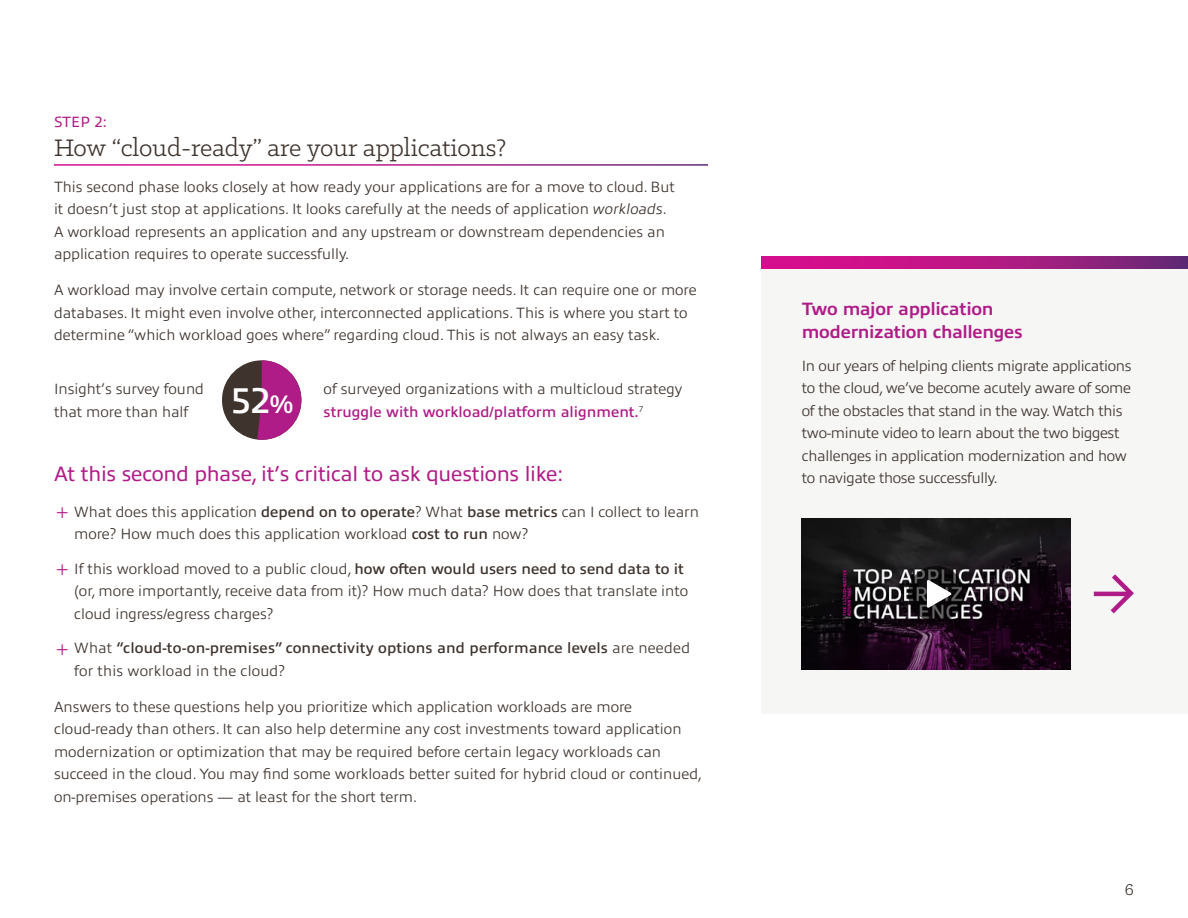
<style>
.page{position:relative;width:1188px;height:918px;background:#fff}
.page>*{position:absolute;margin:0;border:0;box-sizing:border-box;transform-origin:0 0}
.Body{font:600 36px "Allumi Pro";color:#fff}
.H1_RULE_-_TOC{font:27px "Klinic Slab";color:#3e332d}
.t1{font:21px "Allumi Pro";letter-spacing:-.01em;color:#b01c87}
.t2{font:700 18px/22.5px "Allumi Pro";letter-spacing:-.015em;color:#b01c87}
.t3{font:18px "Klinic Slab";color:#3e332d}
.Body-2{font:300 15px/22.5px "Allumi Pro";color:#3e332d}
.Body-3{font:300 15px/22.5px "Allumi Pro";letter-spacing:-.02em;color:#3e332d}
.t4{font:600 15px/22.5px "Allumi Pro";letter-spacing:.01em;color:#3e332d}
.Chapter_name{font:15px "Allumi Pro";color:#b01c87}
.s1{font-style:italic}
.s2{font-size:25.5px}
.s3{font-weight:600;color:#b01c87}
.s4{font-weight:200;font-size:19.5px;color:#b01c87}
.s5{font-weight:600}
.s6{font-weight:300}
</style>
<div class="page">
<div style="left:761px;top:268px;width:427px;height:446px;background:#f6f6f5"></div>
<svg style="left:761px;top:256px;width:427px;height:12px;background:#ad1983"></svg>
<div style="left:222px;top:360px;width:79px;height:80px;background:#3e332d;border-radius:50%"></div>
<svg style="left:257px;top:360px;width:44px;height:80px"></svg>
<img style="left:802px;top:518px;width:269px;height:151px">
<svg style="left:908px;top:566px;width:56px;height:56px;background:#232223"></svg>
<svg style="left:927px;top:580px;width:25px;height:28px"></svg>
<hr style="left:1094px;top:592px;width:36px;height:4px;background:#b01c87">
<svg style="left:1106px;top:574px;width:28px;height:40px"></svg>
<p class="Chapter_name" style="left:54px;top:111px;width:54px">STEP 2:</p>
<p class="H1_RULE_-_TOC" style="left:54px;top:130px;width:454px">How “cloud-ready” are your applications?</p>
<p class="Body-2" style="left:54px;top:174px;width:622px">This second phase looks closely at how ready your applications are for a move to cloud. But it doesn’t just stop at applications. It looks carefully at the needs of application <span class="s1">workloads</span>.<br>A workload represents an application and any upstream or downstream dependencies an application requires to operate successfully.</p>
<p class="Body-2" style="left:54px;top:277px;width:644px">A workload may involve certain compute, network or storage needs. It can require one or more databases. It might even involve other, interconnected applications. This is where you start to determine “which workload goes where” regarding cloud. This is not always an easy task.</p>
<p class="Body-2" style="left:54px;top:377px;width:151px">Insight’s survey found that more than half</p>
<p class="Body" style="left:230px;top:374px;width:64px">52<span class="s2">%</span></p>
<p class="Body-2" style="left:324px;top:377px;width:360px">of surveyed organizations with a multicloud strategy <span class="s3">struggle with workload/platform alignment.</span><sup>7</sup></p>
<h2 class="t1" style="left:54px;top:458px;width:511px">At this second phase, it’s critical to ask questions like:</h2>
<p class="Body-2" style="left:74px;top:499px;width:626px;text-indent:-20px"><span class="s4">͓</span> What does this application <span class="s5">depend on to operate</span>? What <span class="s5">base metrics</span> can I collect to learn more? How much does this application workload <span class="s5">cost to run</span> now?</p>
<p class="Body-2" style="left:74px;top:556px;width:616px;text-indent:-20px"><span class="s4">͓</span> If this workload moved to a public cloud, <span class="s5">how often would users need to send data to it </span>(or, more importantly, receive data from it)? How much data? How does that translate into cloud ingress/egress charges?</p>
<p class="t4" style="left:74px;top:636px;width:617px;text-indent:-20px"><span class="s4">͓</span> <span class="s6">What</span> “cloud-to-on-premises” connectivity options and performance levels <span class="s6">are needed for this workload in the cloud?</span></p>
<p class="Body-2" style="left:54px;top:694px;width:650px">Answers to these questions help you prioritize which application workloads are more cloud-ready than others. It can also help determine any cost investments toward application modernization or optimization that may be required before certain legacy workloads can succeed in the cloud. You may find some workloads better suited for hybrid cloud or continued, on-premises operations — at least for the short term.</p>
<h3 class="t2" style="left:802px;top:296px;width:222px">Two major application modernization challenges</h3>
<p class="Body-3" style="left:802px;top:353px;width:331px">In our years of helping clients migrate applications to the cloud, we’ve become acutely aware of some of the obstacles that stand in the way. Watch this two-minute video to learn about the two biggest challenges in application modernization and how to navigate those successfully.</p>
<p class="t3" style="left:1125px;top:878px;width:11px">6</p>
</div>
